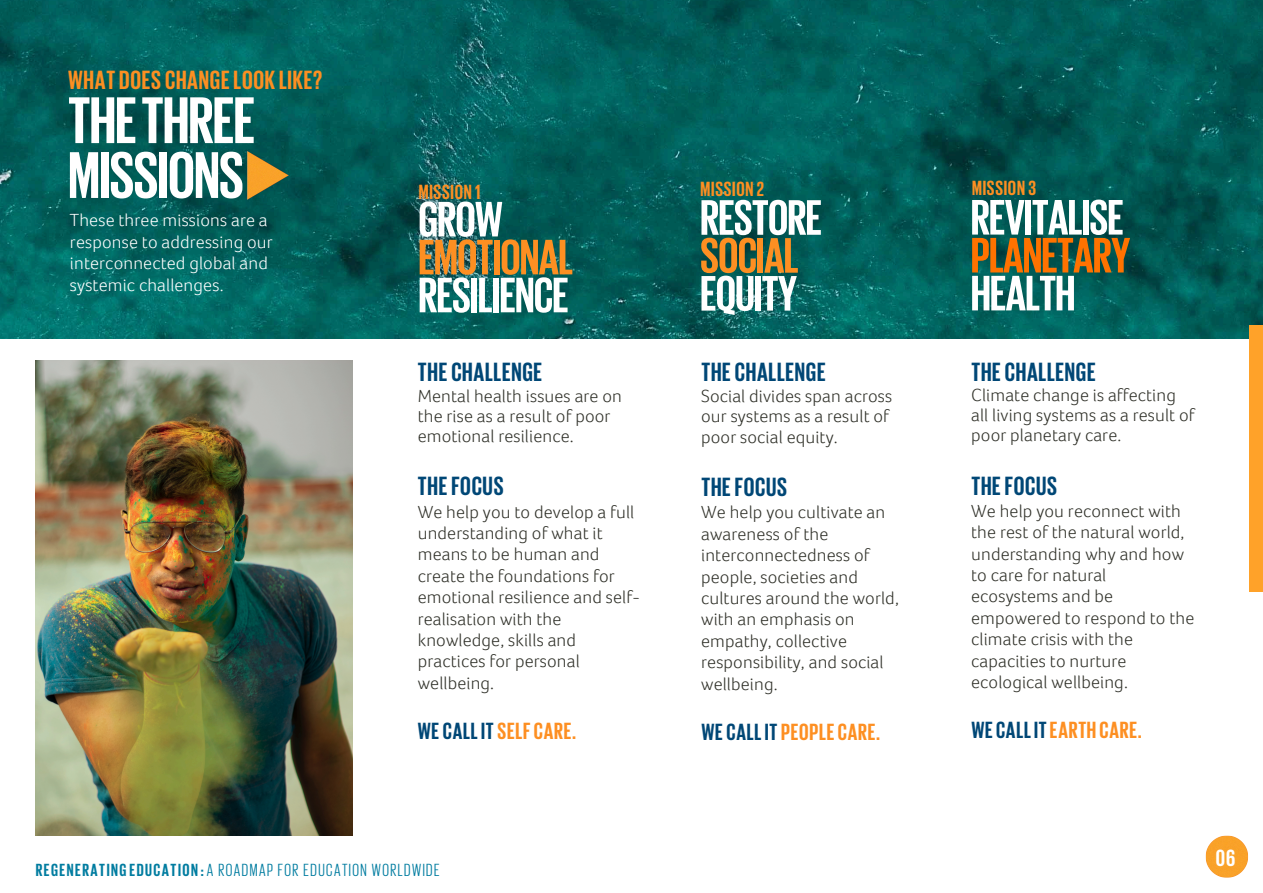
<style>
.page{position:relative;width:1263px;height:893px;background:#fff}
.page>*{position:absolute;margin:0;border:0;box-sizing:border-box;transform-origin:0 0}
.t1{font:700 67.5px/54.9px "Giorgio Sans";letter-spacing:-.01em;color:#fff}
.t2{font:700 51px "Giorgio Sans";letter-spacing:-.015em;color:#fff}
.t3{font:700 51px "Giorgio Sans";letter-spacing:-.015em;color:#fd8f22}
.t4{font:700 51px "Giorgio Sans";letter-spacing:-.015em;color:#ff7200}
.t5{font:700 27px "Giorgio Sans";letter-spacing:.03em;color:#004776}
.t6{font:700 27px "Giorgio Sans";letter-spacing:.03em;color:#fc8f22}
.t7{font:700 24px "Giorgio Sans";letter-spacing:.03em;color:#fd8f22}
.t8{font:700 24px "Giorgio Sans";color:#fff}
.t9{font:700 21px "Giorgio Sans";letter-spacing:.035em;color:#fd8f22}
.t10{font:300 18px/21.5px "Foco";letter-spacing:.01em;color:#2f3028}
.t11{font:300 18px/21.6px "Foco";letter-spacing:.01em;color:#fff}
.t12{font:18px "Giorgio Sans";letter-spacing:.085em;color:#007ca0}
.s1{color:#004776}
.s2{font-weight:700}
</style>
<div class="page">
<img style="left:0;top:0;width:1263px;height:338px">
<div style="left:1249px;top:325px;width:14px;height:267px;background:#ffa229"></div>
<img style="left:35px;top:360px;width:317px;height:476px">
<img style="left:234px;top:148px;width:69px;height:57px">
<img style="left:1205px;top:835px;width:43px;height:43px">
<h3 class="t6" style="left:68px;top:66px;width:256px">WHAT DOES CHANGE LOOK LIKE?</h3>
<h1 class="t1" style="left:68px;top:91px;width:188px">THE THREE<br>MISSIONS</h1>
<p class="t11" style="left:70px;top:209px;width:204px">These three missions are a response to addressing our interconnected global and systemic challenges.</p>
<p class="t9" style="left:419px;top:181px;width:63px">MISSION 1</p>
<h2 class="t2" style="left:418px;top:194px;width:86px">GROW</h2>
<h2 class="t3" style="left:418px;top:231px;width:156px">EMOTIONAL</h2>
<h2 class="t2" style="left:418px;top:269px;width:152px">RESILIENCE</h2>
<h3 class="t5" style="left:418px;top:358px;width:126px">THE CHALLENGE</h3>
<p class="t10" style="left:418px;top:385px;width:206px;line-height:20.2px">Mental health issues are on the rise as a result of poor emotional resilience.</p>
<h3 class="t5" style="left:418px;top:473px;width:87px">THE FOCUS</h3>
<p class="t10" style="left:418px;top:501px;width:224px">We help you to develop a full understanding of what it means to be human and create the foundations for emotional resilience and self&shy;realisation with the knowledge, skills and practices for personal wellbeing.</p>
<h3 class="t7" style="left:418px;top:719px;width:160px"><span class="s1">WECALL IT</span> SELF CARE.</h3>
<p class="t12" style="left:36px;top:861px;width:405px"><span class="s2">REGENERATING EDUCATION:</span>A ROADMAP FOR EDUCATION WORLDWIDE</p>
<p class="t9" style="left:700px;top:179px;width:65px">MISSION 2</p>
<p class="t9" style="left:972px;top:177px;width:65px">MISSION 3</p>
<h2 class="t2" style="left:700px;top:192px;width:123px">RESTORE</h2>
<h2 class="t3" style="left:700px;top:230px;width:100px">SOCIAL</h2>
<h2 class="t2" style="left:700px;top:268px;width:98px">EQUITY</h2>
<h3 class="t5" style="left:701px;top:358px;width:126px">THE CHALLENGE</h3>
<p class="t10" style="left:701px;top:385px;width:193px;line-height:20.4px">Social divides span across our systems as a result of poor social equity.</p>
<h3 class="t5" style="left:701px;top:473px;width:87px">THE FOCUS</h3>
<p class="t10" style="left:701px;top:501px;width:199px">We help you cultivate an awareness of the interconnectedness of people, societies and cultures around the world, with an emphasis on empathy, collective responsibility, and social wellbeing.</p>
<h3 class="t7" style="left:701px;top:720px;width:180px"><span class="s1">WECALL IT</span> PEOPLE CARE.</h3>
<h2 class="t2" style="left:971px;top:192px;width:154px">REVITALISE</h2>
<h2 class="t4" style="left:971px;top:230px;width:161px">PLANETARY</h2>
<h2 class="t2" style="left:971px;top:268px;width:106px">HEALTH</h2>
<h3 class="t5" style="left:971px;top:358px;width:126px">THE CHALLENGE</h3>
<p class="t10" style="left:971px;top:385px;width:225px;line-height:20.1px">Climate change is affecting all living systems as a result of poor planetary care.</p>
<h3 class="t5" style="left:971px;top:472px;width:87px">THE FOCUS</h3>
<p class="t10" style="left:971px;top:500px;width:225px">We help you reconnect with the rest of the natural world, understanding why and how to care for natural ecosystems and be empowered to respond to the climate crisis with the capacities to nurture ecological wellbeing.</p>
<h3 class="t7" style="left:971px;top:718px;width:172px"><span class="s1">WECALLIT</span>EARTHCARE.</h3>
<h3 class="t8" style="left:1216px;top:846px;width:21px">06</h3>
</div>
